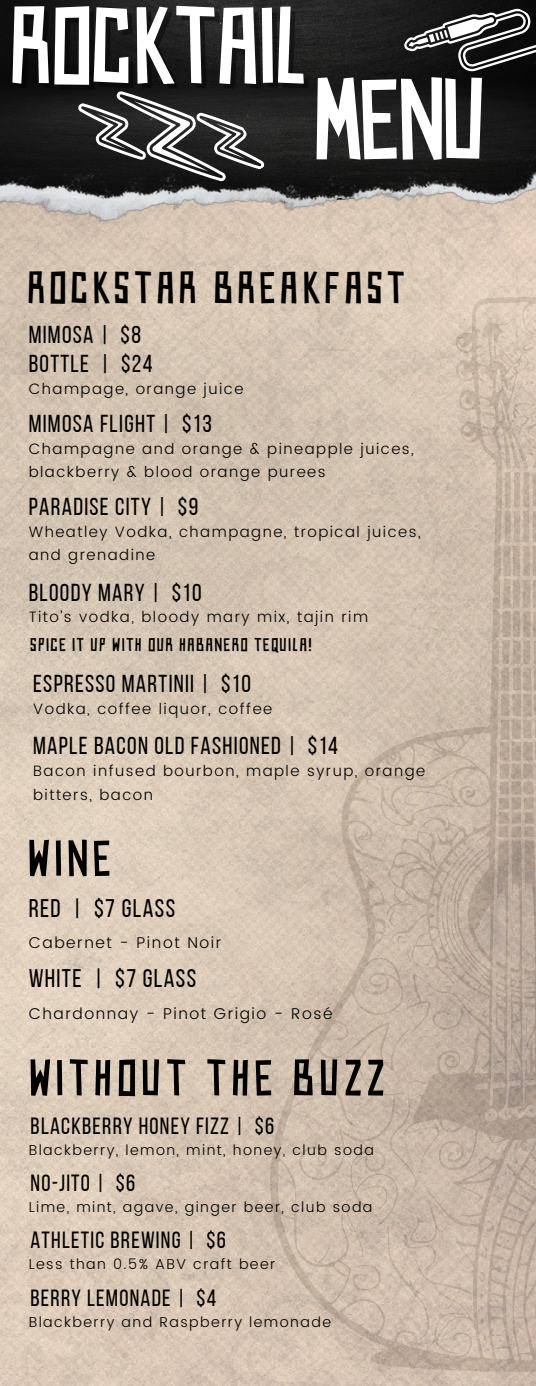
<style>
.page{position:relative;width:536px;height:1386px;background:#fff}
.page>*{position:absolute;margin:0;border:0;box-sizing:border-box;transform-origin:0 0}
.t1{font:113.75px "Kingsof Kings Lynn";color:#fff}
.t2{font:107.98px "Kingsof Kings Lynn";letter-spacing:.01em;color:#fff}
.t3{font:50.57px "Kingsof Kings Lynn";letter-spacing:.115em;color:#000}
.t4{font:44.62px "Kingsof Kings Lynn";letter-spacing:.115em;color:#000}
.t5{font:25.38px "Bebas Neue";letter-spacing:.055em;color:#000}
.t6{font:24.5px "Bebas Neue";letter-spacing:.055em;color:#000}
.t7{font:23.45px "Bebas Neue";letter-spacing:.055em;color:#000}
.t8{font:18.38px "Kingsof Kings Lynn";letter-spacing:.1em;color:#000}
.t9{font:300 15.58px "Poppins";letter-spacing:.1em;color:#000}
.t10{font:300 15.05px/23.3px "Poppins";letter-spacing:.1em;color:#000}
.t11{font:300 14.35px "Poppins";letter-spacing:.1em;color:#000}
</style>
<div class="page">
<img style="left:0;top:223px;width:535px;height:1163px">
<img style="left:0;top:0;width:536px;height:223px">
<svg style="left:74px;top:65px;width:193px;height:142px;background:#4a4a4a"></svg>
<svg style="left:402px;top:0;width:134px;height:105px;background:#333332"></svg>
<h1 class="t2" style="left:12px;top:-7px;width:296px">ROCKTAIL</h1>
<p class="t1" style="left:316px;top:63px;width:173px">MENU</p>
<h6 class="t4" style="left:29px;top:265px;width:378px">ROCKSTAR BREAKFAST</h6>
<h5 class="t6" style="left:29px;top:325px;width:114px">MIMOSA | $8</h5>
<p class="t10" style="left:29px;top:377px;width:216px">Champage, orange juice</p>
<h5 class="t6" style="left:29px;top:354px;width:125px">BOTTLE | $24</h5>
<h5 class="t6" style="left:29px;top:414px;width:185px">MIMOSA FLIGHT | $13</h5>
<p class="t10" style="left:29px;top:437px;width:386px">Champagne and orange &amp; pineapple juices, blackberry &amp; blood orange purees</p>
<p class="t6" style="left:29px;top:497px;width:171px">PARADISE CITY | $9</p>
<h2 class="t10" style="left:29px;top:520px;width:393px">Wheatley Vodka, champagne, tropical juices, and grenadine</h2>
<h5 class="t6" style="left:29px;top:583px;width:174px">BLOODY MARY | $10</h5>
<p class="t10" style="left:29px;top:605px;width:341px">Tito’s vodka, bloody mary mix, tajin rim</p>
<p class="t8" style="left:31px;top:635px;width:282px">SPICE IT UP WITH OUR HABANERO TEQUILA!</p>
<h4 class="t6" style="left:33px;top:673px;width:219px">ESPRESSO MARTINII | $10</h4>
<p class="t10" style="left:33px;top:697px;width:240px">Vodka, coffee liquor, coffee</p>
<h4 class="t6" style="left:33px;top:736px;width:306px">MAPLE BACON OLD FASHIONED | $14</h4>
<p class="t10" style="left:33px;top:759px;width:393px">Bacon infused bourbon, maple syrup, orange</p>
<h2 class="t10" style="left:33px;top:783px;width:121px">bitters, bacon</h2>
<p class="t3" style="left:29px;top:833px;width:84px">WINE</p>
<p class="t5" style="left:29px;top:898px;width:148px">RED | $7 GLASS</p>
<h5 class="t9" style="left:29px;top:934px;width:194px">Cabernet - Pinot Noir</h5>
<p class="t5" style="left:29px;top:968px;width:169px">WHITE | $7 GLASS</p>
<h5 class="t9" style="left:29px;top:1004px;width:305px">Chardonnay - Pinot Grigio - Rosé</h5>
<h1 class="t3" style="left:30px;top:1053px;width:356px">WITHOUT THE BUZZ</h1>
<p class="t7" style="left:31px;top:1116px;width:245px">BLACKBERRY HONEY FIZZ | $6</p>
<p class="t11" style="left:29px;top:1142px;width:346px">Blackberry, lemon, mint, honey, club soda</p>
<p class="t7" style="left:31px;top:1173px;width:106px">NO-JITO | $6</p>
<h3 class="t11" style="left:29px;top:1198px;width:345px">Lime, mint, agave, ginger beer, club soda</h3>
<h5 class="t7" style="left:31px;top:1231px;width:197px">ATHLETIC BREWING | $6</h5>
<h5 class="t11" style="left:29px;top:1256px;width:248px">Less than 0.5% ABV craft beer</h5>
<p class="t7" style="left:31px;top:1289px;width:187px">BERRY LEMONADE | $4</p>
<h5 class="t11" style="left:29px;top:1314px;width:304px">Blackberry and Raspberry lemonade</h5>
</div>
